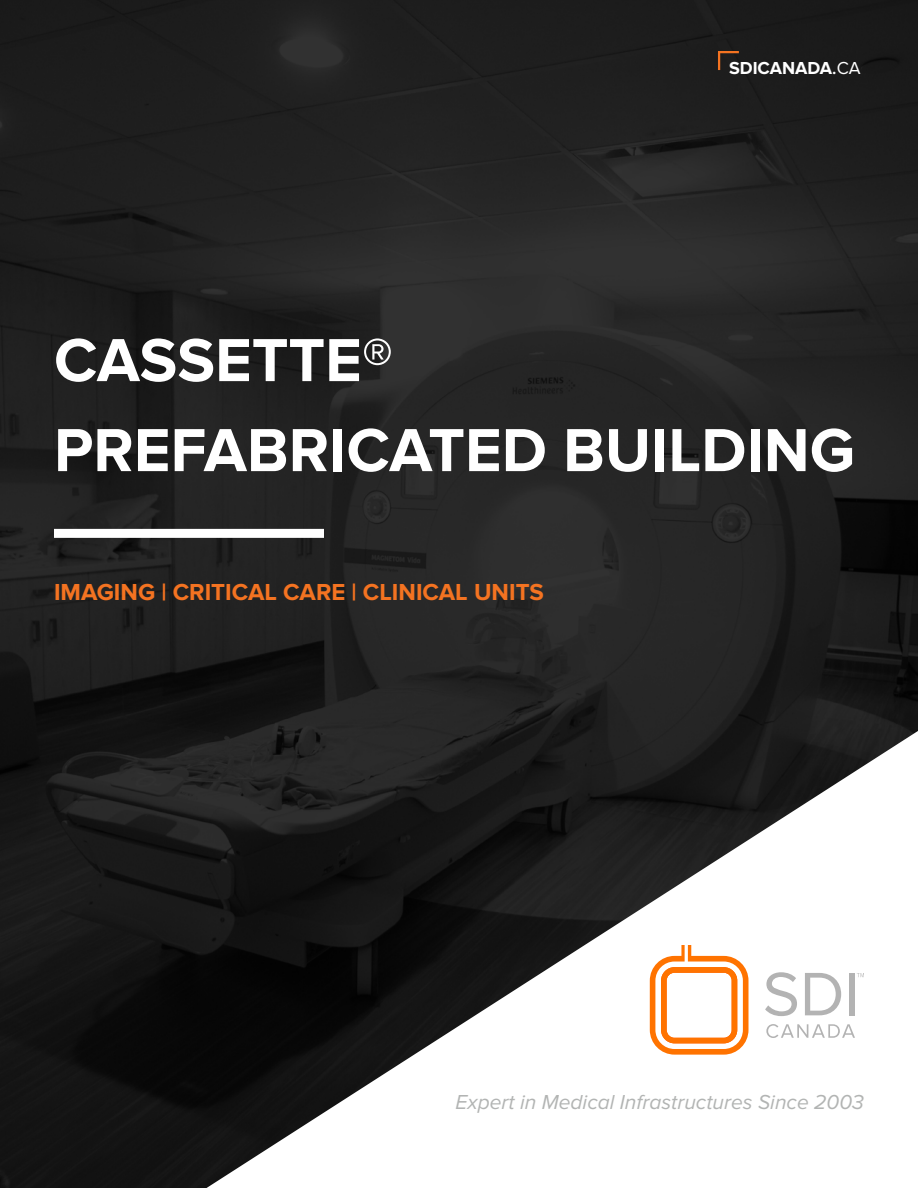
<style>
.page{position:relative;width:918px;height:1188px;background:#fff}
.page>*{position:absolute;margin:0;border:0;box-sizing:border-box;transform-origin:0 0}
.t1{font:700 63px "Proxima Nova";color:#fff}
.t2{font:700 24px "Proxima Nova";color:#f47321}
.t3{font:italic 21px "Proxima Nova";color:#b2b4b3}
.t4{font:700 18px "Proxima Nova";color:#fff}
.s1{font-weight:600}
.s2{font-weight:400}
</style>
<div class="page">
<img style="left:0;top:0;width:918px;height:1188px">
<div style="left:54px;top:529px;width:270px;height:9px;background:#fff"></div>
<svg style="left:650px;top:51px;width:99px;height:113px;background:#201f1e"></svg>
<svg style="left:207px;top:731px;width:711px;height:457px"></svg>
<svg style="left:650px;top:945px;width:99px;height:110px"></svg>
<svg style="left:765px;top:972px;width:32px;height:44px"></svg>
<svg style="left:805px;top:973px;width:36px;height:42px"></svg>
<div style="left:849px;top:973px;width:6px;height:42px;background:#b3b3b3"></div>
<svg style="left:766px;top:1024px;width:89px;height:14px"></svg>
<svg style="left:857px;top:973px;width:7px;height:4px"></svg>
<p class="t1" style="left:54px;top:324px;width:341px">CASSETTE®</p>
<p class="t4" style="left:729px;top:57px;width:133px">SDICANADA<span class="s1">.</span><span class="s2">CA</span></p>
<p class="t1" style="left:54px;top:414px;width:803px">PREFABRICATED BUILDING</p>
<p class="t2" style="left:54px;top:578px;width:491px">IMAGING | CRITICAL CARE | CLINICAL UNITS</p>
<p class="t3" style="left:456px;top:1091px;width:410px">Expert in Medical Infrastructures Since 2003</p>
</div>
